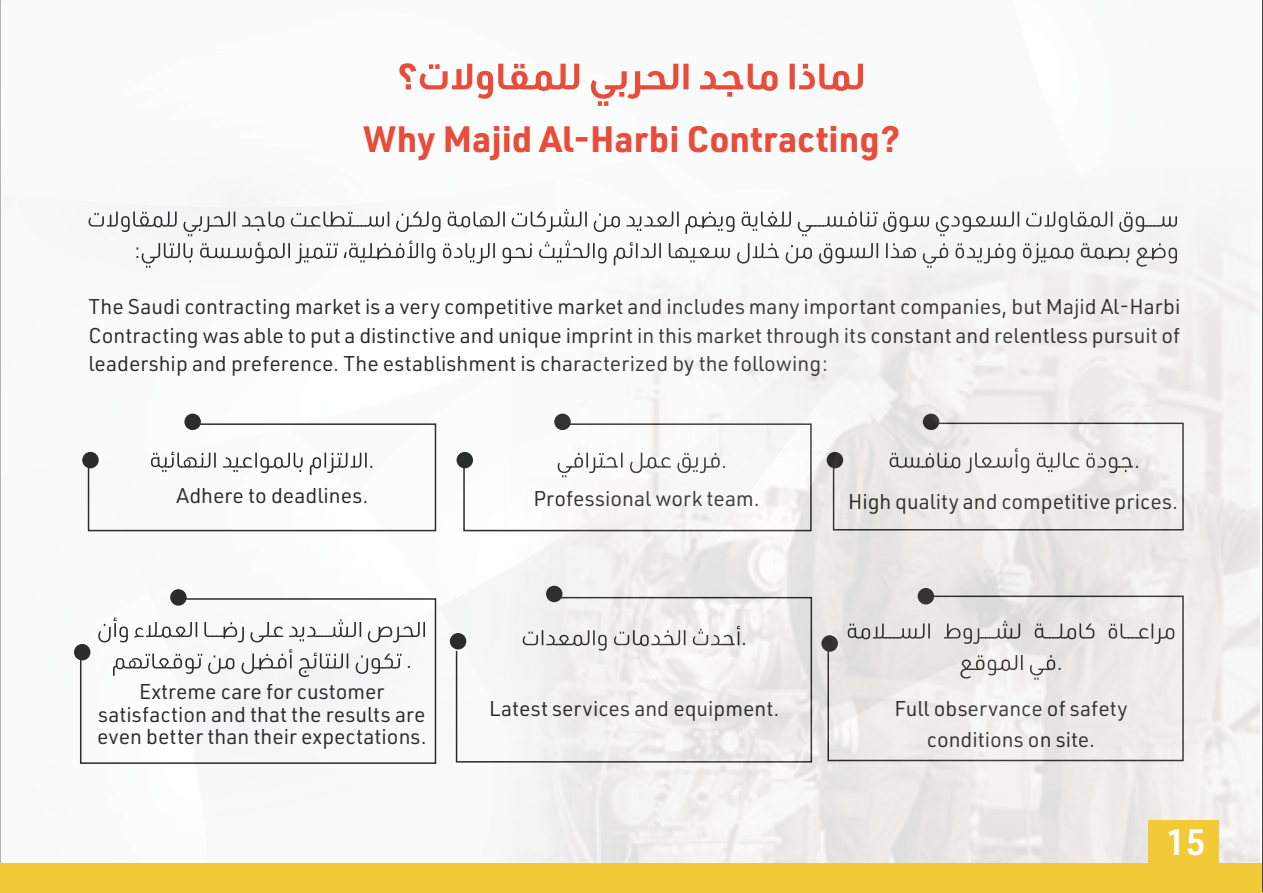
<style>
.page{position:relative;width:1263px;height:893px;background:#fff}
.page>*{position:absolute;margin:0;border:0;box-sizing:border-box;transform-origin:0 0}
.t1{font:700 36px "URWDIN Arabic";color:#e84c3b}
.t2{font:600 36px "URWDIN Arabic";color:#fff}
.t3{font:21px/28.5px "URWDIN Arabic";color:#2b2c2c;text-align:center}
</style>
<div class="page">
<svg style="left:399px;top:63px;width:464px;height:43px"></svg>
<img style="left:2px;top:189px;width:1258px;height:675px">
<div style="left:1px;top:864px;width:1262px;height:29px;background:#f2c937"></div>
<div style="left:1148px;top:821px;width:70px;height:43px;background:#f2c937"></div>
<svg style="left:1262px;top:0;width:1px;height:892px"></svg>
<h1 class="t1" style="left:363px;top:119px;width:539px">Why Majid Al-Harbi Contracting?</h1>
<p class="t3" style="left:88px;top:293px;width:1093px;text-align:justify">The Saudi contracting market is a very competitive market and includes many important companies, but Majid Al-Harbi Contracting was able to put a distinctive and unique imprint in this market through its constant and relentless pursuit of leadership and preference. The establishment is characterized by the following:</p>
<p class="t3" style="left:369px;top:446px;width:7px">.</p>
<p class="t3" style="left:721px;top:446px;width:7px">.</p>
<p class="t3" style="left:1134px;top:446px;width:7px">.</p>
<p class="t3" style="left:176px;top:481px;width:194px">Adhere to deadlines.</p>
<p class="t3" style="left:533px;top:485px;width:228px">Professional work team.</p>
<p class="t3" style="left:848px;top:488px;width:331px">High quality and competitive prices.</p>
<p class="t3" style="left:406px;top:647px;width:7px">.</p>
<p class="t3" style="left:97px;top:681px;width:331px;line-height:22.5px">Extreme care for customer satisfaction and that the results are even better than their expectations.</p>
<p class="t3" style="left:741px;top:624px;width:7px">.</p>
<p class="t3" style="left:489px;top:695px;width:292px">Latest services and equipment.</p>
<p class="t3" style="left:1057px;top:648px;width:7px">.</p>
<p class="t3" style="left:894px;top:693px;width:235px;line-height:31.5px">Full observance of safety conditions on site.</p>
<h1 class="t2" style="left:1166px;top:822px;width:40px">15</h1>
</div>
